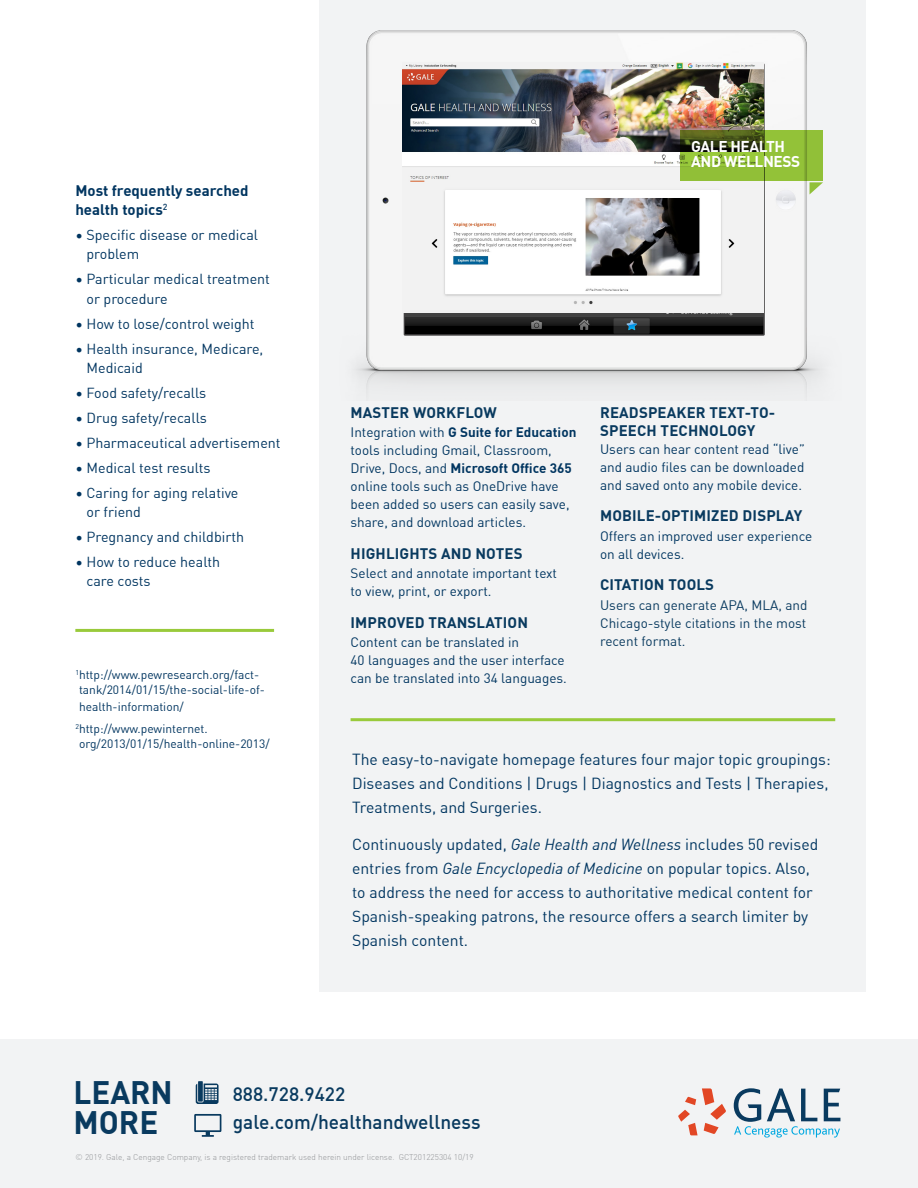
<style>
.page{position:relative;width:918px;height:1188px;background:#fff}
.page>*{position:absolute;margin:0;border:0;box-sizing:border-box;transform-origin:0 0}
.t1{font:700 31.8px/29.7px "DIN Offc";color:#093a5f}
.t2{font:500 19.5px "DIN Offc";color:#093a5f}
.t3{font:500 19.2px "DIN Offc";color:#093a5f}
.t4{font:15.75px/24px "DIN Offc";color:#003560}
.feature_copy{font:700 15.3px/15px "DIN Offc";letter-spacing:-.025em;color:#fff}
.feature_header{font:700 15px "DIN Offc";letter-spacing:.01em;color:#093a5f}
.bullet{font:700 15px/19.5px "DIN Offc";color:#003560}
.feature_copy-2{font:700 15px/18px "DIN Offc";letter-spacing:.01em;color:#093a5f}
.bullet-2{font:14.25px/19.5px "DIN Offc";color:#003560}
.feature_copy-3{font:13.5px/18px "DIN Offc";color:#003560}
.feature_copy-4{font:13.5px/18px "DIN Offc";color:#093a5f;text-align:justify}
.bullet-3{font:12px/15px "DIN Offc";color:#003560;text-align:center}
.t5{font:300 8.25px "DIN Offc";color:#939598}
.s1{font-weight:700}
.s2{font-style:italic}
</style>
<div class="page">
<div style="left:320px;top:0;width:546px;height:991px;background:#f2f3f4"></div>
<img style="left:355px;top:30px;width:467px;height:367px">
<img style="left:403px;top:63px;width:361px;height:250px">
<div style="left:0;top:1040px;width:918px;height:148px;background:#f2f3f4"></div>
<svg style="left:678px;top:1088px;width:48px;height:47px"></svg>
<svg style="left:734px;top:1088px;width:106px;height:50px"></svg>
<svg style="left:194px;top:1114px;width:27px;height:23px"></svg>
<div style="left:198px;top:1081px;width:5px;height:21px;background:#093a5f"></div>
<svg style="left:196px;top:1084px;width:23px;height:20px"></svg>
<hr style="left:75px;top:629px;width:199px;height:3px;background:#99ca3b">
<hr style="left:351px;top:718px;width:484px;height:3px;background:#99ca3b">
<svg style="left:680px;top:130px;width:143px;height:51px;background:#7a9f2e"></svg>
<svg style="left:810px;top:182px;width:13px;height:12px"></svg>
<p class="bullet" style="left:75px;top:180px;width:175px">Most frequently searched health topics<sup>2</sup></p>
<p class="bullet-2" style="left:86px;top:225px;width:173px;text-indent:-11px">• Specific disease or medical problem</p>
<p class="bullet-2" style="left:86px;top:270px;width:185px;text-indent:-11px">• Particular medical treatment or procedure</p>
<p class="bullet-2" style="left:75px;top:314px;width:181px">• How to lose/control weight</p>
<p class="bullet-2" style="left:86px;top:339px;width:178px;text-indent:-11px">• Health insurance, Medicare,<br>Medicaid</p>
<p class="bullet-2" style="left:75px;top:383px;width:133px">• Food safety/recalls</p>
<p class="bullet-2" style="left:75px;top:408px;width:133px">• Drug safety/recalls</p>
<p class="bullet-2" style="left:75px;top:433px;width:207px">• Pharmaceutical advertisement</p>
<p class="bullet-2" style="left:75px;top:458px;width:137px">• Medical test results</p>
<p class="bullet-2" style="left:86px;top:483px;width:153px;text-indent:-11px">• Caring for aging relative or friend</p>
<p class="bullet-2" style="left:75px;top:527px;width:170px">• Pregnancy and childbirth</p>
<p class="bullet-2" style="left:86px;top:552px;width:135px;text-indent:-11px">• How to reduce health care costs</p>
<p class="bullet-3" style="left:75px;top:668px;width:191px"><sup>1</sup>http://www.pewresearch.org/fact&shy;tank/2014/01/15/the-social-life-of-</p>
<p class="bullet-3" style="left:79px;top:699px;width:106px">health-information/</p>
<p class="bullet-3" style="left:79px;top:721px;width:192px;text-align:left;text-indent:-4px"><sup>2</sup>http://www.pewinternet. org/2013/01/15/health-online-2013/</p>
<p class="feature_copy" style="left:691px;top:139px;width:111px">GALE HEALTH<br>AND WELLNESS</p>
<p class="feature_header" style="left:351px;top:403px;width:148px">MASTER WORKFLOW</p>
<p class="feature_copy-3" style="left:351px;top:423px;width:227px">Integration with <span class="s1">G Suite for Education </span>tools including Gmail, Classroom, Drive, Docs, and <span class="s1">Microsoft Office 365 </span>online tools such as OneDrive have been added so users can easily save, share, and download articles.</p>
<p class="feature_header" style="left:351px;top:543px;width:174px">HIGHLIGHTS AND NOTES</p>
<p class="feature_copy-3" style="left:351px;top:564px;width:208px">Select and annotate important text to view, print, or export.</p>
<p class="feature_header" style="left:351px;top:612px;width:179px">IMPROVED TRANSLATION</p>
<p class="feature_copy-3" style="left:351px;top:633px;width:218px">Content can be translated in<br>40 languages and the user interface can be translated into 34 languages.</p>
<p class="feature_copy-2" style="left:600px;top:403px;width:177px">READSPEAKER TEXT-TO-<br>SPEECH TECHNOLOGY</p>
<p class="feature_copy-3" style="left:600px;top:440px;width:206px;text-align:justify">Users can hear content read “live” and audio files can be downloaded and saved onto any mobile device.</p>
<p class="feature_header" style="left:600px;top:506px;width:204px">MOBILE-OPTIMIZED DISPLAY</p>
<p class="feature_copy-3" style="left:600px;top:527px;width:214px">Offers an improved user experience on all devices.</p>
<p class="feature_header" style="left:600px;top:575px;width:116px">CITATION TOOLS</p>
<p class="feature_copy-4" style="left:600px;top:596px;width:209px">Users can generate APA, MLA, and Chicago-style citations in the most recent format.</p>
<p class="t4" style="left:352px;top:747px;width:480px">The easy-to-navigate homepage features four major topic groupings:<br>Diseases and Conditions | Drugs | Diagnostics and Tests | Therapies,<br>Treatments, and Surgeries.</p>
<p class="t4" style="left:352px;top:833px;width:468px">Continuously updated, <span class="s2">Gale Health and Wellness</span> includes 50 revised entries from <span class="s2">Gale Encyclopedia of Medicine</span> on popular topics. Also, to address the need for access to authoritative medical content for Spanish-speaking patrons, the resource offers a search limiter by Spanish content.</p>
<h1 class="t1" style="left:74px;top:1078px;width:101px">LEARN<br>MORE</h1>
<p class="t3" style="left:233px;top:1081px;width:114px">888.728.9422</p>
<p class="t2" style="left:233px;top:1110px;width:249px">gale.com/healthandwellness</p>
<p class="t5" style="left:76px;top:1152px;width:400px">© 2019. Gale, a Cengage Company, is a registered trademark used herein under license. GCT201225304 10/19</p>
</div>
